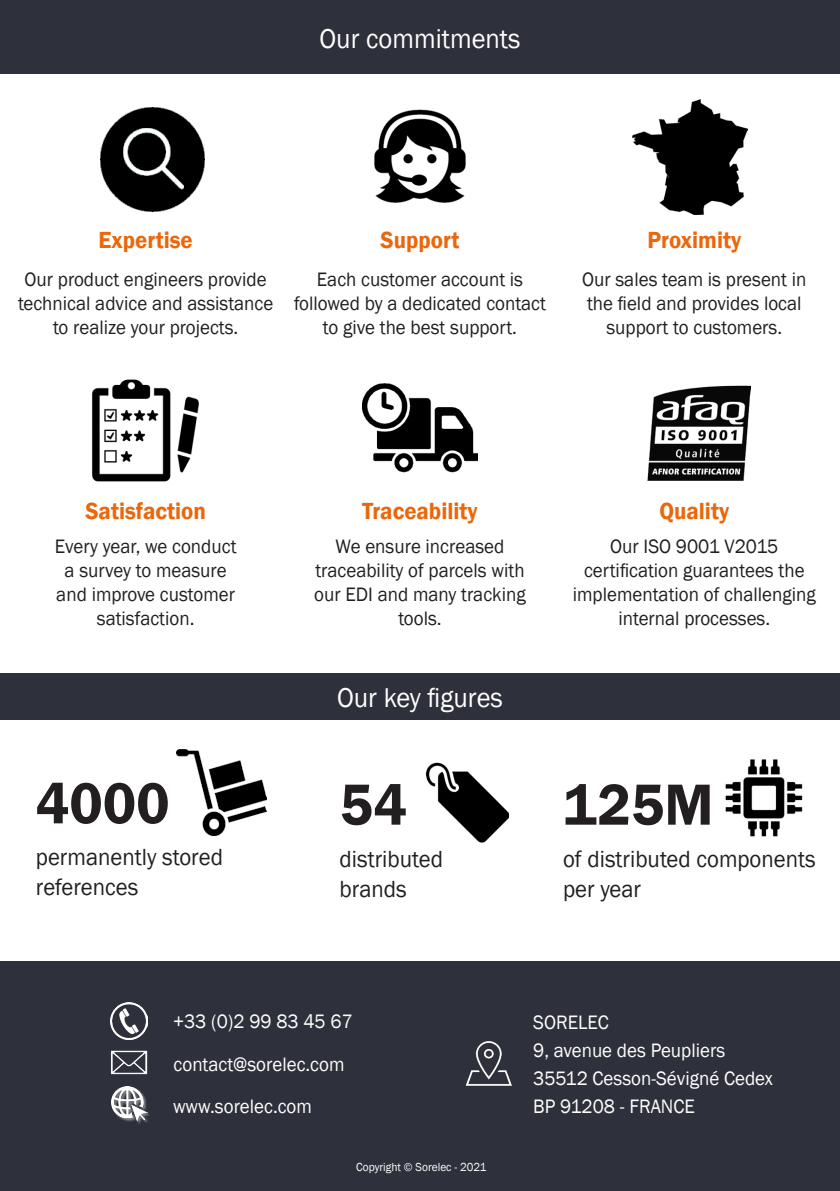
<style>
.page{position:relative;width:840px;height:1191px;background:#fff}
.page>*{position:absolute;margin:0;border:0;box-sizing:border-box;transform-origin:0 0}
.t1{font:600 60px "Franklin Gothic";color:#231f20;scale:.95 1}
.t2{font:28px "Franklin Gothic";color:#fff;scale:.95 1}
.t3{font:24px/30px "Franklin Gothic";color:#231f20;scale:.95 1}
.t4{font:600 24px "Franklin Gothic";color:#ea670b;scale:.95 1}
.t5{font:20px/24px "Franklin Gothic";color:#231f20;text-align:center;scale:.95 1}
.Coordonnées_centrées{font:20px "Franklin Gothic";color:#fff;scale:.95 1}
.t6{font:12px "Franklin Gothic";color:#fff;scale:.95 1}
</style>
<div class="page">
<div style="left:0;top:0;width:839px;height:74px;background:#2e313b"></div>
<div style="left:0;top:961px;width:839px;height:230px;background:#2e313b"></div>
<div style="left:112px;top:1087px;width:38px;height:38px;background:#9fa5a8;opacity:.75"></div>
<img style="left:111px;top:1086px;width:37px;height:36px">
<img style="left:111px;top:1002px;width:36px;height:37px">
<img style="left:111px;top:1050px;width:36px;height:25px">
<img style="left:465px;top:1041px;width:47px;height:45px">
<img style="left:632px;top:99px;width:115px;height:115px">
<img style="left:374px;top:109px;width:92px;height:94px">
<img style="left:101px;top:108px;width:103px;height:103px">
<img style="left:647px;top:385px;width:102px;height:96px">
<img style="left:362px;top:383px;width:115px;height:90px">
<img style="left:92px;top:379px;width:107px;height:103px">
<img style="left:176px;top:750px;width:90px;height:85px">
<img style="left:426px;top:762px;width:82px;height:81px">
<img style="left:725px;top:759px;width:78px;height:78px">
<div style="left:0;top:673px;width:839px;height:47px;background:#2e313b"></div>
<p class="t2" style="left:319px;top:21px;width:213px">Our commitments</p>
<p class="t4" style="left:98px;top:225px;width:101px">Expertise</p>
<p class="t4" style="left:380px;top:225px;width:84px">Support</p>
<p class="t4" style="left:647px;top:225px;width:100px">Proximity</p>
<p class="t5" style="left:18px;top:268px;width:270px">Our product engineers provide technical advice and assistance to realize your projects.</p>
<p class="t5" style="left:294px;top:268px;width:266px">Each customer account is followed by a dedicated contact to give the best support.</p>
<p class="t5" style="left:581px;top:268px;width:237px">Our sales team is present in the field and provides local support to customers.</p>
<p class="t4" style="left:85px;top:496px;width:128px">Satisfaction</p>
<p class="t4" style="left:362px;top:496px;width:123px">Traceability</p>
<p class="t4" style="left:659px;top:496px;width:75px">Quality</p>
<p class="t5" style="left:55px;top:535px;width:193px">Every year, we conduct a survey to measure and improve customer satisfaction.</p>
<p class="t5" style="left:314px;top:535px;width:224px">We ensure increased traceability of parcels with our EDI and many tracking tools.</p>
<p class="t5" style="left:572px;top:535px;width:257px">Our ISO 9001 V2015 certification guarantees the implementation of challenging internal processes.</p>
<p class="t1" style="left:36px;top:766px;width:142px">4000</p>
<p class="t3" style="left:36px;top:843px;width:198px">permanently stored references</p>
<p class="t2" style="left:337px;top:680px;width:176px">Our key figures</p>
<p class="t1" style="left:339px;top:767px;width:72px">54</p>
<p class="t3" style="left:339px;top:844px;width:110px">distributed</p>
<p class="t3" style="left:339px;top:874px;width:72px">brands</p>
<p class="t1" style="left:562px;top:767px;width:160px">125M</p>
<p class="t3" style="left:562px;top:844px;width:267px">of distributed components per year</p>
<p class="Coordonnées_centrées" style="left:173px;top:1008px;width:191px">+33 (0)2 99 83 45 67</p>
<p class="Coordonnées_centrées" style="left:173px;top:1051px;width:181px">contact@sorelec.com</p>
<p class="Coordonnées_centrées" style="left:173px;top:1093px;width:148px">www.sorelec.com</p>
<p class="t6" style="left:356px;top:1159px;width:139px">Copyright © Sorelec - 2021</p>
<p class="Coordonnées_centrées" style="left:533px;top:1009px;width:81px">SORELEC</p>
<p class="Coordonnées_centrées" style="left:533px;top:1037px;width:203px">9, avenue des Peupliers</p>
<p class="Coordonnées_centrées" style="left:533px;top:1065px;width:254px">35512 Cesson-Sévigné Cedex</p>
<p class="Coordonnées_centrées" style="left:533px;top:1093px;width:171px">BP 91208 - FRANCE</p>
</div>
